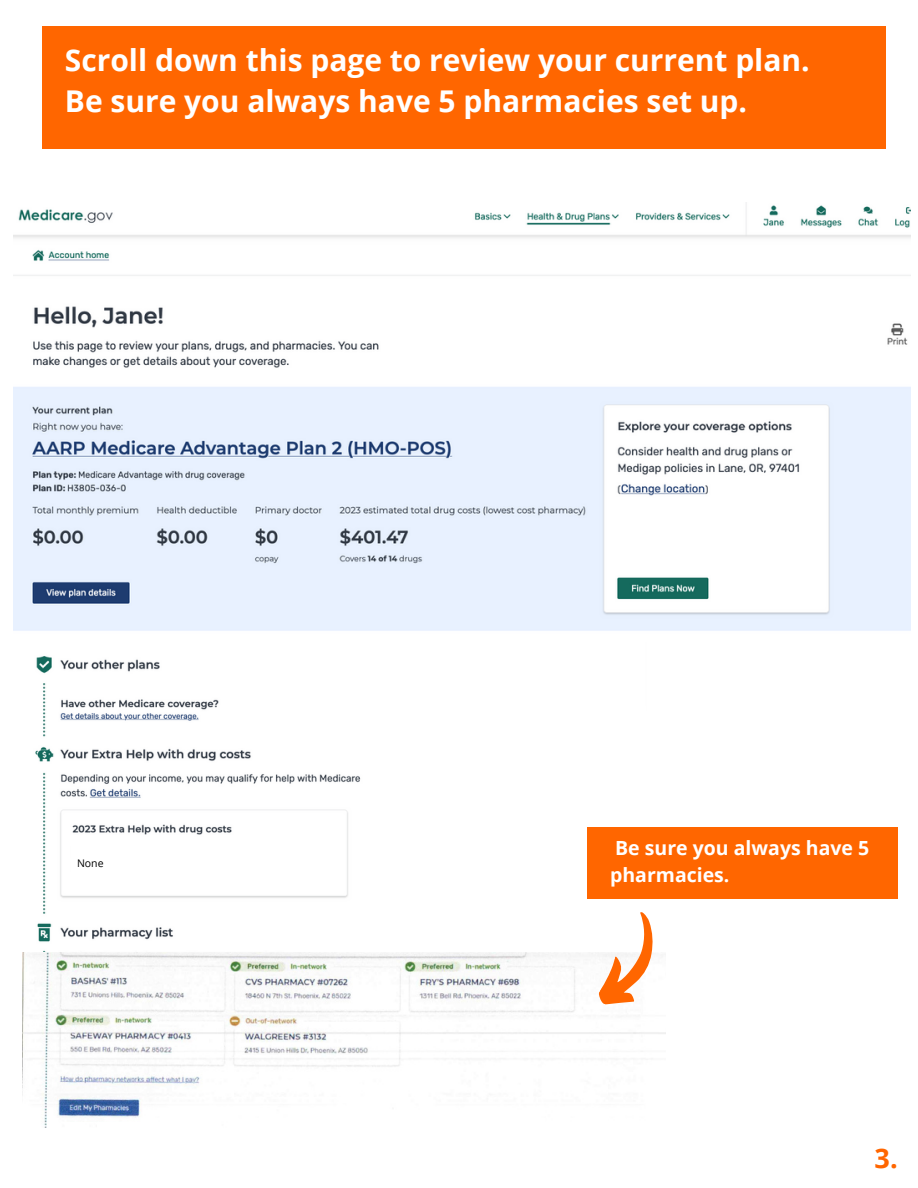
<style>
.page{position:relative;width:918px;height:1188px;background:#fff}
.page>*{position:absolute;margin:0;border:0;box-sizing:border-box;transform-origin:0 0}
.t1{font:700 30px/41.7px "Open Sans";color:#fff}
.t2{font:700 27px "Open Sans";color:#f60}
.t3{font:700 19.5px/27px "Open Sans";color:#fff}
.t4{font:10.5px "Open Sans";color:#000}
</style>
<div class="page">
<div style="left:42px;top:26px;width:844px;height:123px;background:#f60"></div>
<img style="left:14px;top:203px;width:896px;height:428px">
<img style="left:22px;top:656px;width:566px;height:297px">
<div style="left:71px;top:845px;width:255px;height:36px;background:#fff"></div>
<img style="left:22px;top:953px;width:644px;height:174px">
<svg style="left:595px;top:912px;width:71px;height:103px"></svg>
<div style="left:588px;top:827px;width:310px;height:72px;background:#f60"></div>
<p class="t1" style="left:65px;top:38px;width:746px">Scroll down this page to review your current plan.<br>Be sure you always have 5 pharmacies set up.</p>
<p class="t4" style="left:77px;top:855px;width:28px">None</p>
<p class="t3" style="left:610px;top:834px;width:261px">Be sure you always have 5 pharmacies.</p>
<p class="t2" style="left:875px;top:1140px;width:25px">3.</p>
</div>
